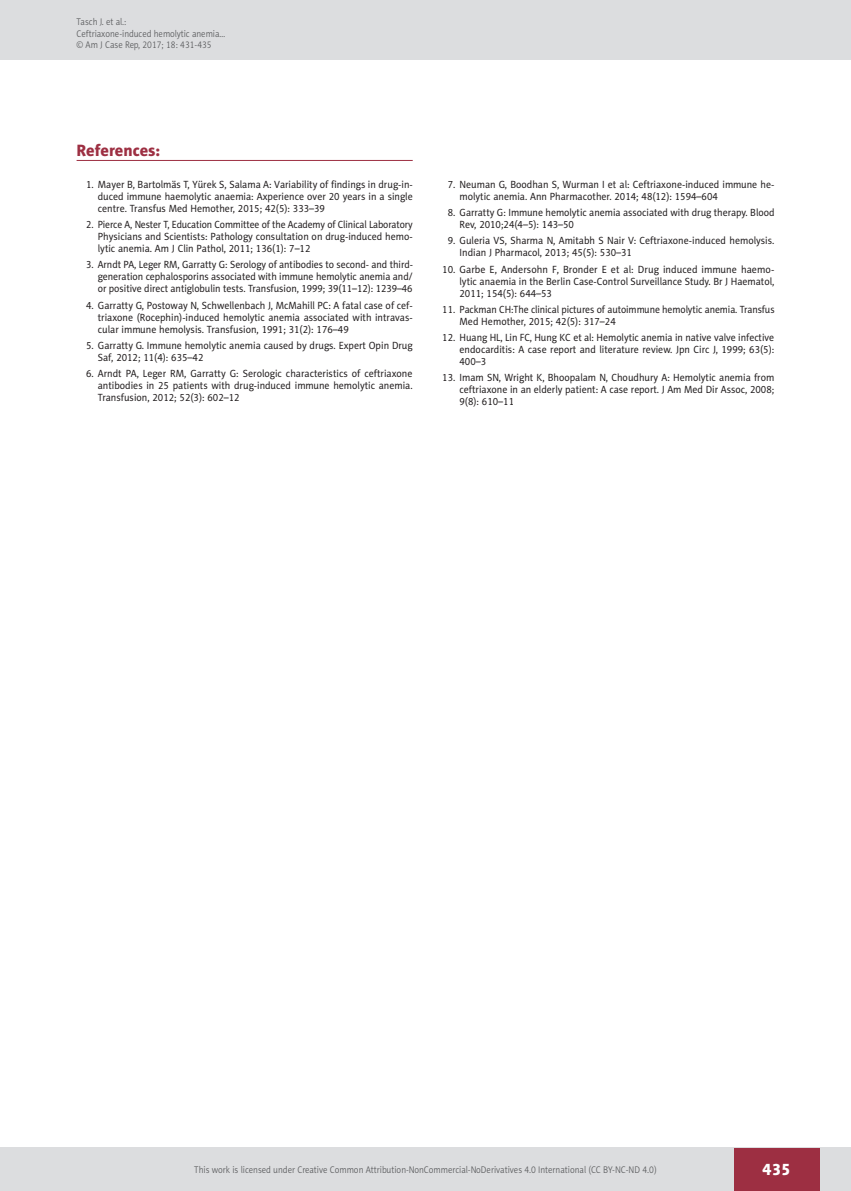
<style>
.page{position:relative;width:851px;height:1191px;background:#fff}
.page>*{position:absolute;margin:0;border:0;box-sizing:border-box;transform-origin:0 0}
.AJCR_Referencje_Tytu{font:16.5px "Naomi Sans EFN Heavy";color:#9d2f42}
.t1{font:16.5px "Naomi Sans EFN Heavy";color:#fff}
.AJCR_Referencje_punk{font:10.5px/12px "Naomi Sans EFN";color:#231f20;text-align:justify;scale:.95 1}
.AJCR_Referencje_punk-2{font:10.5px/12px "Naomi Sans EFN";color:#231f20;text-align:justify;scale:.94 1}
.AJCR_Referencje_punk-3{font:10.5px/12px "Naomi Sans EFN";color:#231f20;text-align:justify;scale:.92 1}
.AJCR_Referencje_punk-4{font:10.5px/12px "Naomi Sans EFN";color:#231f20;text-align:justify;scale:.96 1}
.AJCR_Referencje_punk-5{font:10.5px/12px "Naomi Sans EFN";color:#231f20;scale:.93 1}
.t2{font:9.75px/11.2px "Naomi Sans EFN Light";color:#57585a;scale:.9 1}
</style>
<div class="page">
<hr style="left:77px;top:160px;width:335px;height:1px;background:#9d2f42">
<div style="left:0;top:1148px;width:850px;height:43px;background:#dcdddf"></div>
<div style="left:733px;top:1147px;width:86px;height:43px;background:#9d2f42"></div>
<div style="left:0;top:0;width:850px;height:60px;background:#dcdddf"></div>
<p class="t2" style="left:77px;top:16px;width:167px">Tasch J. et al.:<br>Ceftriaxone-induced hemolytic anemia… © Am J Case Rep, 2017; 18: 431-435</p>
<p class="AJCR_Referencje_Tytu" style="left:77px;top:140px;width:85px">References:</p>
<p class="AJCR_Referencje_punk" style="left:98px;top:178px;width:333px;text-indent:-12px">1. Mayer B, Bartolmäs T, Yürek S, Salama A: Variability of findings in drug-in&shy;duced immune haemolytic anaemia: Axperience over 20 years in a single centre. Transfus Med Hemother, 2015; 42(5): 333–39</p>
<p class="AJCR_Referencje_punk-3" style="left:98px;top:219px;width:344px;text-indent:-12px">2. Pierce A, Nester T, Education Committee of the Academy of Clinical Laboratory Physicians and Scientists: Pathology consultation on drug-induced hemo&shy;lytic anemia. Am J Clin Pathol, 2011; 136(1): 7–12</p>
<p class="AJCR_Referencje_punk-2" style="left:98px;top:259px;width:336px;text-indent:-12px">3. Arndt PA, Leger RM, Garratty G: Serology of antibodies to second- and third&shy;generation cephalosporins associated with immune hemolytic anemia and/ or positive direct antiglobulin tests. Transfusion, 1999; 39(11–12): 1239–46</p>
<p class="AJCR_Referencje_punk" style="left:98px;top:299px;width:333px;text-indent:-12px">4. Garratty G, Postoway N, Schwellenbach J, McMahill PC: A fatal case of cef&shy;triaxone (Rocephin)-induced hemolytic anemia associated with intravas&shy;cular immune hemolysis. Transfusion, 1991; 31(2): 176–49</p>
<p class="AJCR_Referencje_punk" style="left:98px;top:339px;width:333px;text-indent:-12px">5. Garratty G. Immune hemolytic anemia caused by drugs. Expert Opin Drug<br>Saf, 2012; 11(4): 635–42</p>
<p class="AJCR_Referencje_punk" style="left:98px;top:368px;width:333px;text-indent:-12px">6. Arndt PA, Leger RM, Garratty G: Serologic characteristics of ceftriaxone antibodies in 25 patients with drug-induced immune hemolytic anemia.<br>Transfusion, 2012; 52(3): 602–12</p>
<p class="AJCR_Referencje_punk" style="left:459px;top:178px;width:333px;text-indent:-12px">7. Neuman G, Boodhan S, Wurman I et al: Ceftriaxone-induced immune he&shy;molytic anemia. Ann Pharmacother. 2014; 48(12): 1594–604</p>
<p class="AJCR_Referencje_punk-2" style="left:459px;top:207px;width:336px;text-indent:-12px">8. Garratty G: Immune hemolytic anemia associated with drug therapy. Blood<br>Rev, 2010;24(4–5): 143–50</p>
<p class="AJCR_Referencje_punk" style="left:459px;top:235px;width:333px;text-indent:-12px">9. Guleria VS, Sharma N, Amitabh S Nair V: Ceftriaxone-induced hemolysis.<br>Indian J Pharmacol, 2013; 45(5): 530–31</p>
<p class="AJCR_Referencje_punk-4" style="left:459px;top:263px;width:329px;text-indent:-17px">10. Garbe E, Andersohn F, Bronder E et al: Drug induced immune haemo&shy;lytic anaemia in the Berlin Case-Control Surveillance Study. Br J Haematol, 2011; 154(5): 644–53</p>
<p class="AJCR_Referencje_punk-5" style="left:459px;top:303px;width:340px;text-indent:-17px">11. Packman CH:The clinical pictures of autoimmune hemolytic anemia. Transfus<br>Med Hemother, 2015; 42(5): 317–24</p>
<p class="AJCR_Referencje_punk-2" style="left:459px;top:332px;width:336px;text-indent:-17px">12. Huang HL, Lin FC, Hung KC et al: Hemolytic anemia in native valve infective endocarditis: A case report and literature review. Jpn Circ J, 1999; 63(5):<br>400–3</p>
<p class="AJCR_Referencje_punk" style="left:459px;top:372px;width:333px;text-indent:-17px">13. Imam SN, Wright K, Bhoopalam N, Choudhury A: Hemolytic anemia from ceftriaxone in an elderly patient: A case report. J Am Med Dir Assoc, 2008; 9(8): 610–11</p>
<p class="t2" style="left:194px;top:1164px;width:515px">This work is licensed under Creative Common Attribution-NonCommercial-NoDerivatives 4.0 International (CC BY-NC-ND 4.0)</p>
<h1 class="t1" style="left:762px;top:1159px;width:30px">435</h1>
</div>
